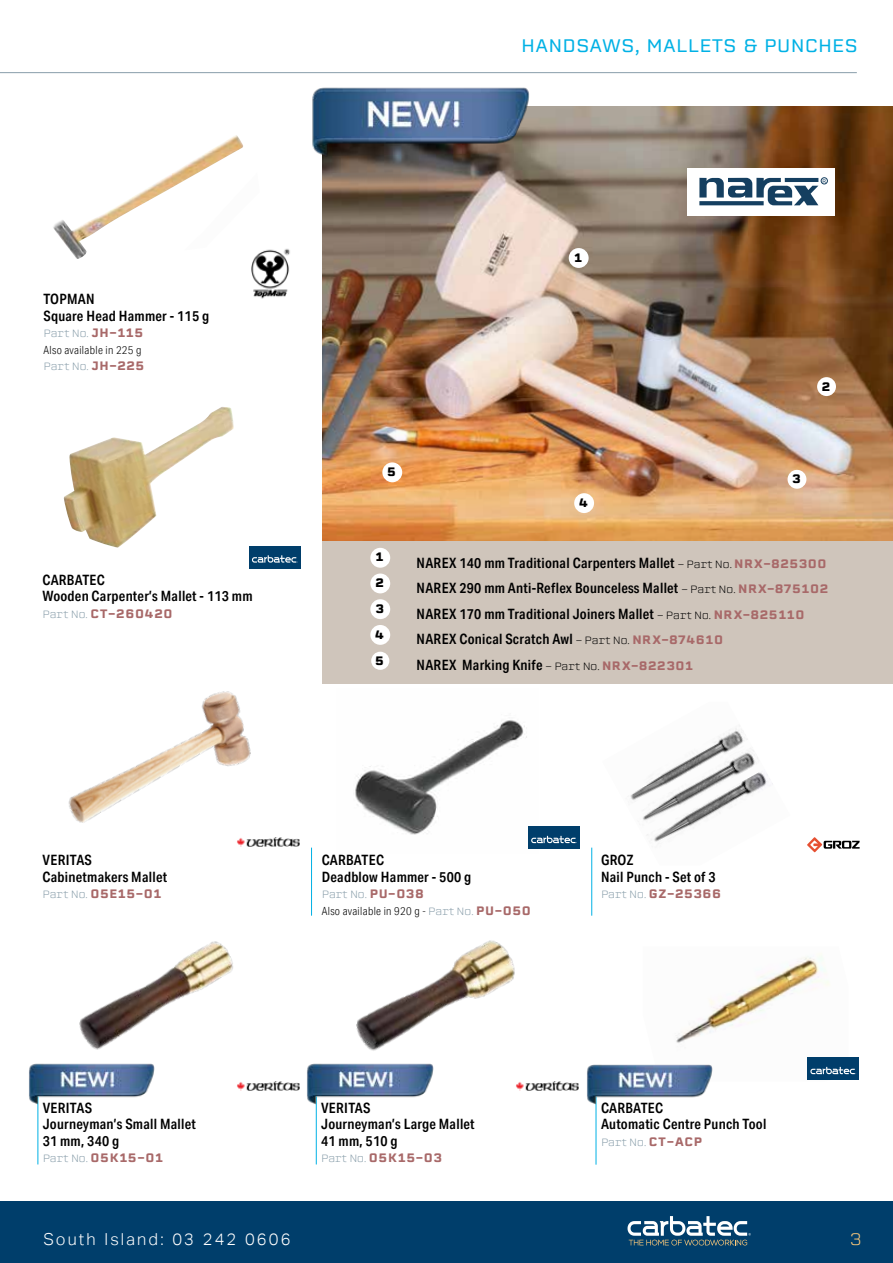
<style>
.page{position:relative;width:893px;height:1263px;background:#fff}
.page>*{position:absolute;margin:0;border:0;box-sizing:border-box;transform-origin:0 0}
.t1{font:18px "Erbaum";color:#00b1e5}
.t2{font:300 16.5px "Aktiv Grotesk";letter-spacing:.13em;color:#fff}
.t3{font:300 16.5px "Erbaum";color:#feca7a}
.t4{font:600 14.25px/16.5px "Aktiv Grotesk Cd";letter-spacing:.02em;color:#000}
.t5{font:500 12px "Erbaum";letter-spacing:.05em;color:#a86969}
.t6{font:700 12px "Erbaum";color:#000}
.t7{font:300 11.25px "Aktiv Grotesk Cd";letter-spacing:.03em;color:#000}
.t8{font:300 10.5px "Erbaum";letter-spacing:-.05em;color:#899eaa}
.t9{font:5.1px "Arial";color:#153f60}
.s1{font-weight:500;font-size:12px;color:#a86969}
.s2{font-weight:300;font-size:10.5px;color:#899eaa}
.s3{font-family:"Erbaum";font-weight:300;font-size:10.5px}
.s4{font-family:"Erbaum";font-weight:500;font-size:12px;color:#a86969}
.s5{font-family:"Erbaum";font-size:10.5px;color:#899eaa}
</style>
<div class="page">
<div style="left:0;top:1202px;width:893px;height:61px;background:#003e6b"></div>
<div style="left:322px;top:217px;width:571px;height:467px;background:#cfc5bb"></div>
<hr style="left:0;top:72px;width:857px;height:1px;background:#899eaa">
<svg style="left:627px;top:1216px;width:124px;height:29px"></svg>
<hr style="left:596px;top:1096px;width:1px;height:69px;background:#00b1e5">
<hr style="left:38px;top:1096px;width:1px;height:68px;background:#00b1e5">
<hr style="left:316px;top:1096px;width:1px;height:68px;background:#00b1e5">
<hr style="left:311px;top:848px;width:1px;height:68px;background:#00b1e5">
<hr style="left:591px;top:848px;width:1px;height:68px;background:#00b1e5">
<img style="left:322px;top:106px;width:571px;height:434px">
<img style="left:64px;top:407px;width:170px;height:141px">
<img style="left:355px;top:720px;width:183px;height:115px">
<img style="left:79px;top:941px;width:154px;height:109px">
<img style="left:68px;top:691px;width:183px;height:132px">
<img style="left:356px;top:940px;width:159px;height:111px">
<img style="left:630px;top:725px;width:143px;height:117px">
<img style="left:676px;top:957px;width:173px;height:101px">
<img style="left:53px;top:135px;width:190px;height:124px">
<div style="left:248px;top:546px;width:52px;height:22px;background:#003e6b"></div>
<svg style="left:252px;top:555px;width:46px;height:8px"></svg>
<div style="left:528px;top:827px;width:52px;height:22px;background:#003e6b"></div>
<svg style="left:531px;top:836px;width:46px;height:7px"></svg>
<div style="left:807px;top:1058px;width:52px;height:22px;background:#003e6b"></div>
<svg style="left:810px;top:1067px;width:46px;height:7px"></svg>
<img style="left:312px;top:87px;width:219px;height:71px">
<img style="left:587px;top:1064px;width:126px;height:41px">
<div style="left:687px;top:168px;width:147px;height:48px;background:#fff"></div>
<svg style="left:699px;top:178px;width:119px;height:27px"></svg>
<div style="left:821px;top:177px;width:7px;height:7px;border:1px solid #153f60;border-radius:50%"></div>
<svg style="left:807px;top:837px;width:53px;height:15px"></svg>
<img style="left:238px;top:242px;width:52px;height:57px">
<img style="left:237px;top:837px;width:63px;height:10px">
<img style="left:237px;top:1081px;width:63px;height:10px">
<img style="left:516px;top:1081px;width:63px;height:10px">
<div style="left:382px;top:462px;width:20px;height:20px;background:#fff;border-radius:50%"></div>
<div style="left:371px;top:652px;width:18px;height:18px;background:#fff;border-radius:50%"></div>
<div style="left:574px;top:493px;width:20px;height:20px;background:#fff;border-radius:50%"></div>
<div style="left:370px;top:625px;width:20px;height:20px;background:#fff;border-radius:50%"></div>
<div style="left:787px;top:470px;width:19px;height:19px;background:#fff;border-radius:50%"></div>
<div style="left:370px;top:599px;width:20px;height:20px;background:#fff;border-radius:50%"></div>
<div style="left:817px;top:377px;width:19px;height:19px;background:#fff;border-radius:50%"></div>
<div style="left:370px;top:573px;width:20px;height:20px;background:#fff;border-radius:50%"></div>
<div style="left:569px;top:248px;width:20px;height:20px;background:#fff;border-radius:50%"></div>
<div style="left:370px;top:548px;width:20px;height:20px;background:#fff;border-radius:50%"></div>
<img style="left:29px;top:1063px;width:126px;height:41px">
<img style="left:307px;top:1063px;width:127px;height:41px">
<p class="t1" style="left:521px;top:33px;width:338px">HANDSAWS, MALLETS &amp; PUNCHES</p>
<p class="t4" style="left:44px;top:291px;width:167px">TOPMAN<br>Square Head Hammer - 115 g</p>
<p class="t8" style="left:44px;top:327px;width:101px">Part No. <span class="s1">JH-115</span></p>
<p class="t7" style="left:44px;top:343px;width:99px">Also available in 225 g</p>
<p class="t8" style="left:44px;top:360px;width:102px">Part No. <span class="s1">JH-225</span></p>
<p class="t4" style="left:43px;top:572px;width:212px">CARBATEC<br>Wooden Carpenter’s Mallet - 113 mm</p>
<p class="t5" style="left:43px;top:605px;width:131px"><span class="s2">Part No.</span> CT-260420</p>
<p class="t6" style="left:574px;top:249px;width:10px">1</p>
<p class="t9" style="left:822px;top:177px;width:5px">R</p>
<p class="t6" style="left:822px;top:378px;width:10px">2</p>
<p class="t6" style="left:387px;top:463px;width:10px">5</p>
<p class="t6" style="left:376px;top:548px;width:10px">1</p>
<p class="t6" style="left:375px;top:574px;width:10px">2</p>
<p class="t6" style="left:375px;top:600px;width:10px">3</p>
<p class="t6" style="left:375px;top:625px;width:10px">4</p>
<p class="t6" style="left:375px;top:652px;width:10px">5</p>
<p class="t6" style="left:579px;top:494px;width:10px">4</p>
<p class="t6" style="left:792px;top:470px;width:10px">3</p>
<p class="t4" style="left:417px;top:550px;width:413px;line-height:25.5px">NAREX 140 mm Traditional Carpenters Mallet <span class="s3">- Part No.</span> <span class="s4">NRX-825300<br></span>NAREX 290 mm Anti-Reflex Bounceless Mallet <span class="s3">- Part No.</span> <span class="s4">NRX-875102<br></span>NAREX 170 mm Traditional Joiners Mallet <span class="s3">- Part No.</span> <span class="s4">NRX-825110<br></span>NAREX Conical Scratch Awl <span class="s3">- Part No.</span> <span class="s4">NRX-874610<br></span>NAREX Marking Knife <span class="s3">- Part No.</span> <span class="s4">NRX-822301</span></p>
<p class="t4" style="left:43px;top:852px;width:126px">VERITAS<br>Cabinetmakers Mallet</p>
<p class="t5" style="left:43px;top:885px;width:120px"><span class="s2">Part No.</span> 05E15-01</p>
<p class="t4" style="left:322px;top:852px;width:151px">CARBATEC<br>Deadblow Hammer - 500 g</p>
<p class="t8" style="left:322px;top:888px;width:103px">Part No. <span class="s1">PU-038</span></p>
<p class="t7" style="left:322px;top:904px;width:211px">Also available in 920 g - <span class="s5">Part No.</span> <span class="s4">PU-050</span></p>
<p class="t4" style="left:601px;top:852px;width:116px">GROZ<br>Nail Punch - Set of 3</p>
<p class="t5" style="left:601px;top:885px;width:122px"><span class="s2">Part No.</span> GZ-25366</p>
<p class="t4" style="left:43px;top:1100px;width:155px">VERITAS<br>Journeyman’s Small Mallet<br>31 mm, 340 g</p>
<p class="t5" style="left:43px;top:1149px;width:122px"><span class="s2">Part No.</span> 05K15-01</p>
<p class="t4" style="left:321px;top:1100px;width:155px">VERITAS<br>Journeyman’s Large Mallet<br>41 mm, 510 g</p>
<p class="t5" style="left:321px;top:1149px;width:122px"><span class="s2">Part No.</span> 05K15-03</p>
<p class="t4" style="left:601px;top:1100px;width:167px">CARBATEC<br>Automatic Centre Punch Tool</p>
<p class="t8" style="left:601px;top:1135px;width:103px">Part No. <span class="s1">CT-ACP</span></p>
<p class="t2" style="left:43px;top:1229px;width:249px">South Island: 03 242 0606</p>
<p class="t3" style="left:850px;top:1228px;width:13px">3</p>
</div>
